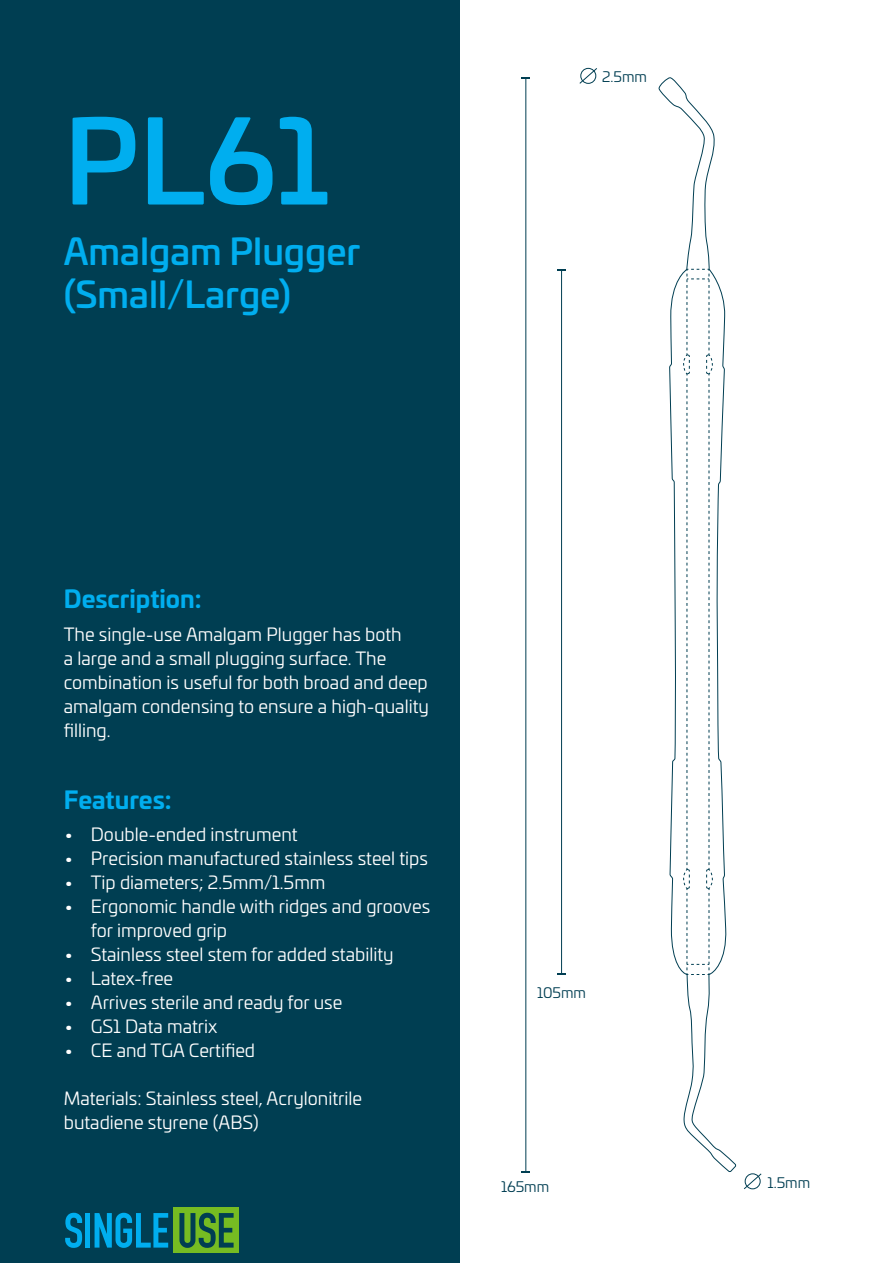
<style>
.page{position:relative;width:893px;height:1263px;background:#fff}
.page>*{position:absolute;margin:0;border:0;box-sizing:border-box;transform-origin:0 0}
.t1{font:500 114px "Univia Pro";color:#00aeef}
.t2{font:500 36px/43.2px "Univia Pro";color:#00aeef}
.t3{font:700 24px "Univia Pro";color:#00aeef}
.t4{font:18px/24px "Univia Pro";color:#fff}
.t5{font:14.4px "Univia Pro";color:#003e52}
</style>
<div class="page">
<div style="left:0;top:0;width:459px;height:1263px;background:#003e52"></div>
<div style="left:174px;top:1207px;width:65px;height:46px;background:#76bc22"></div>
<svg style="left:65px;top:1213px;width:17px;height:35px"></svg>
<div style="left:85px;top:1213px;width:5px;height:34px;background:#00aeef"></div>
<svg style="left:95px;top:1213px;width:73px;height:35px"></svg>
<svg style="left:179px;top:1213px;width:55px;height:35px"></svg>
<svg style="left:659px;top:77px;width:77px;height:1095px"></svg>
<svg style="left:683px;top:269px;width:30px;height:706px"></svg>
<hr style="left:525px;top:78px;width:1px;height:1094px;background:#003e52">
<svg style="left:521px;top:1171px;width:9px;height:2px"></svg>
<hr style="left:561px;top:270px;width:1px;height:704px;background:#003e52">
<svg style="left:557px;top:269px;width:9px;height:2px"></svg>
<svg style="left:579px;top:67px;width:18px;height:17px"></svg>
<svg style="left:744px;top:1173px;width:18px;height:17px"></svg>
<h1 class="t1" style="left:64px;top:74px;width:267px">PL61</h1>
<h2 class="t2" style="left:64px;top:227px;width:298px">Amalgam Plugger (Small/Large)</h2>
<p class="t5" style="left:602px;top:67px;width:46px">2.5mm</p>
<h3 class="t3" style="left:64px;top:580px;width:139px">Description:</h3>
<p class="t4" style="left:64px;top:621px;width:367px">The single-use Amalgam Plugger has both<br>a large and a small plugging surface. The combination is useful for both broad and deep amalgam condensing to ensure a high-quality filling.</p>
<h3 class="t3" style="left:64px;top:780px;width:109px">Features:</h3>
<p class="t4" style="left:64px;top:822px;width:235px">• Double-ended instrument</p>
<p class="t4" style="left:64px;top:846px;width:366px">• Precision manufactured stainless steel tips</p>
<p class="t4" style="left:64px;top:870px;width:263px">• Tip diameters; 2.5mm/1.5mm</p>
<p class="t4" style="left:91px;top:894px;width:341px;text-indent:-27px">• Ergonomic handle with ridges and grooves for improved grip</p>
<p class="t4" style="left:64px;top:942px;width:331px">• Stainless steel stem for added stability</p>
<p class="t4" style="left:64px;top:966px;width:111px">• Latex-free</p>
<p class="t4" style="left:64px;top:990px;width:280px">• Arrives sterile and ready for use</p>
<p class="t4" style="left:64px;top:1014px;width:155px">• GS1 Data matrix</p>
<p class="t4" style="left:64px;top:1038px;width:193px">• CE and TGA Certified</p>
<p class="t4" style="left:64px;top:1086px;width:300px">Materials: Stainless steel, Acrylonitrile butadiene styrene (ABS)</p>
<p class="t5" style="left:537px;top:982px;width:51px">105mm</p>
<p class="t5" style="left:501px;top:1177px;width:50px">165mm</p>
<p class="t5" style="left:768px;top:1172px;width:44px">1.5mm</p>
</div>
